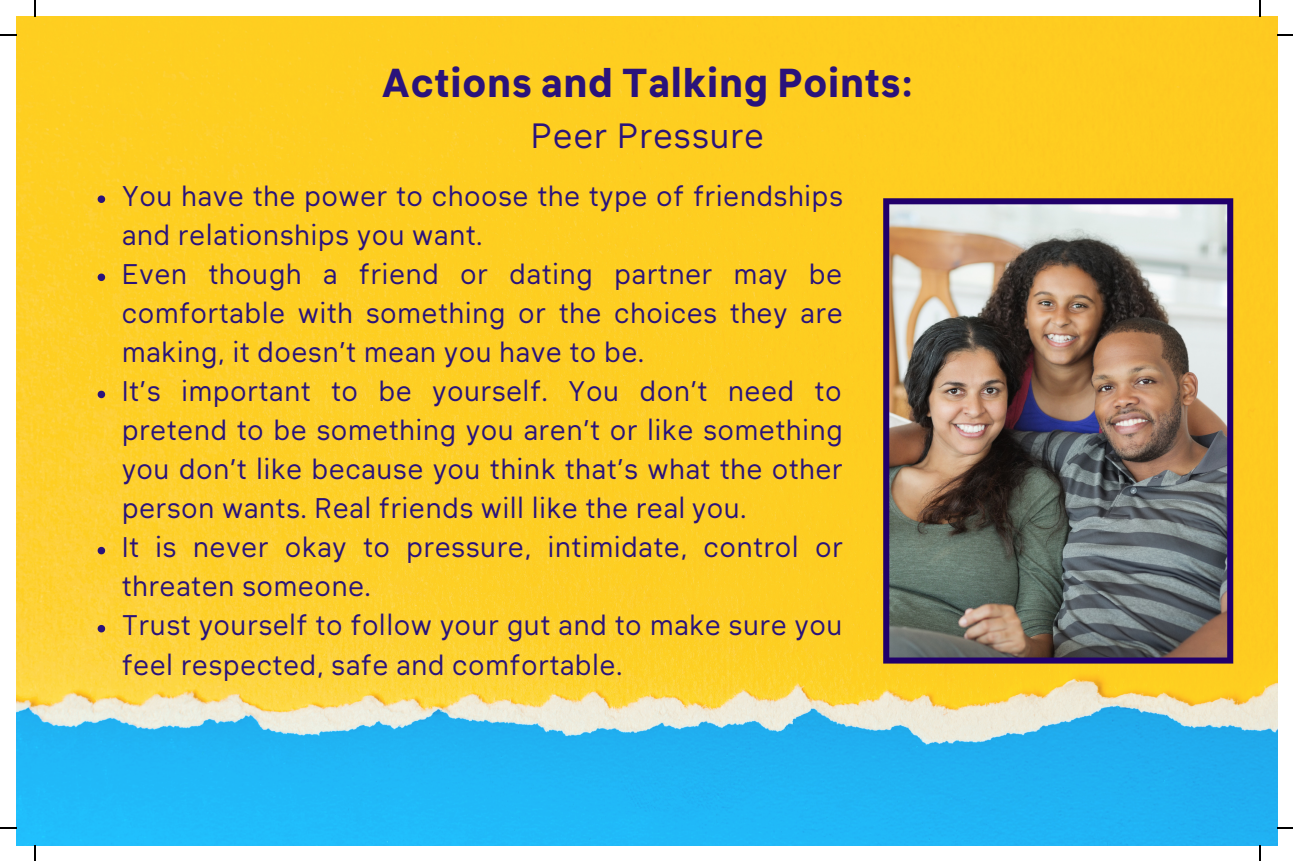
<style>
.page{position:relative;width:1293px;height:861px;background:#fff}
.page>*{position:absolute;margin:0;border:0;box-sizing:border-box;transform-origin:0 0}
.t1{font:700 39.8px "Klima";letter-spacing:.02em;color:#2a137b}
.t2{font:34.6px "Klima";letter-spacing:.02em;color:#2a137b}
.t3{font:28px/39px "Klima";letter-spacing:.015em;color:#2a137b}
</style>
<div class="page">
<img style="left:16px;top:17px;width:1260px;height:827px">
<img style="left:883px;top:198px;width:349px;height:465px">
<svg style="left:98px;top:195px;width:7px;height:8px"></svg>
<svg style="left:98px;top:273px;width:7px;height:8px"></svg>
<svg style="left:98px;top:390px;width:7px;height:8px"></svg>
<svg style="left:98px;top:546px;width:7px;height:8px"></svg>
<svg style="left:98px;top:624px;width:7px;height:8px"></svg>
<svg style="left:34px;top:0;width:2px;height:17px"></svg>
<svg style="left:0;top:35px;width:16px;height:1px"></svg>
<svg style="left:1258px;top:0;width:2px;height:17px"></svg>
<svg style="left:1276px;top:35px;width:16px;height:1px"></svg>
<svg style="left:34px;top:845px;width:2px;height:15px"></svg>
<svg style="left:0;top:827px;width:16px;height:1px"></svg>
<svg style="left:1258px;top:845px;width:2px;height:15px"></svg>
<svg style="left:1276px;top:827px;width:16px;height:1px"></svg>
<h1 class="t1" style="left:382px;top:66px;width:532px">Actions and Talking Points:</h1>
<p class="t2" style="left:531px;top:121px;width:235px">Peer Pressure</p>
<p class="t3" style="left:122px;top:179px;width:722px">You have the power to choose the type of friendships and relationships you want.<br>Even though a friend or dating partner may be comfortable with something or the choices they are making, it doesn’t mean you have to be.<br>It’s important to be yourself. You don’t need to pretend to be something you aren’t or like something you don’t like because you think that’s what the other person wants. Real friends will like the real you.<br>It is never okay to pressure, intimidate, control or threaten someone.<br>Trust yourself to follow your gut and to make sure you feel respected, safe and comfortable.</p>
</div>
